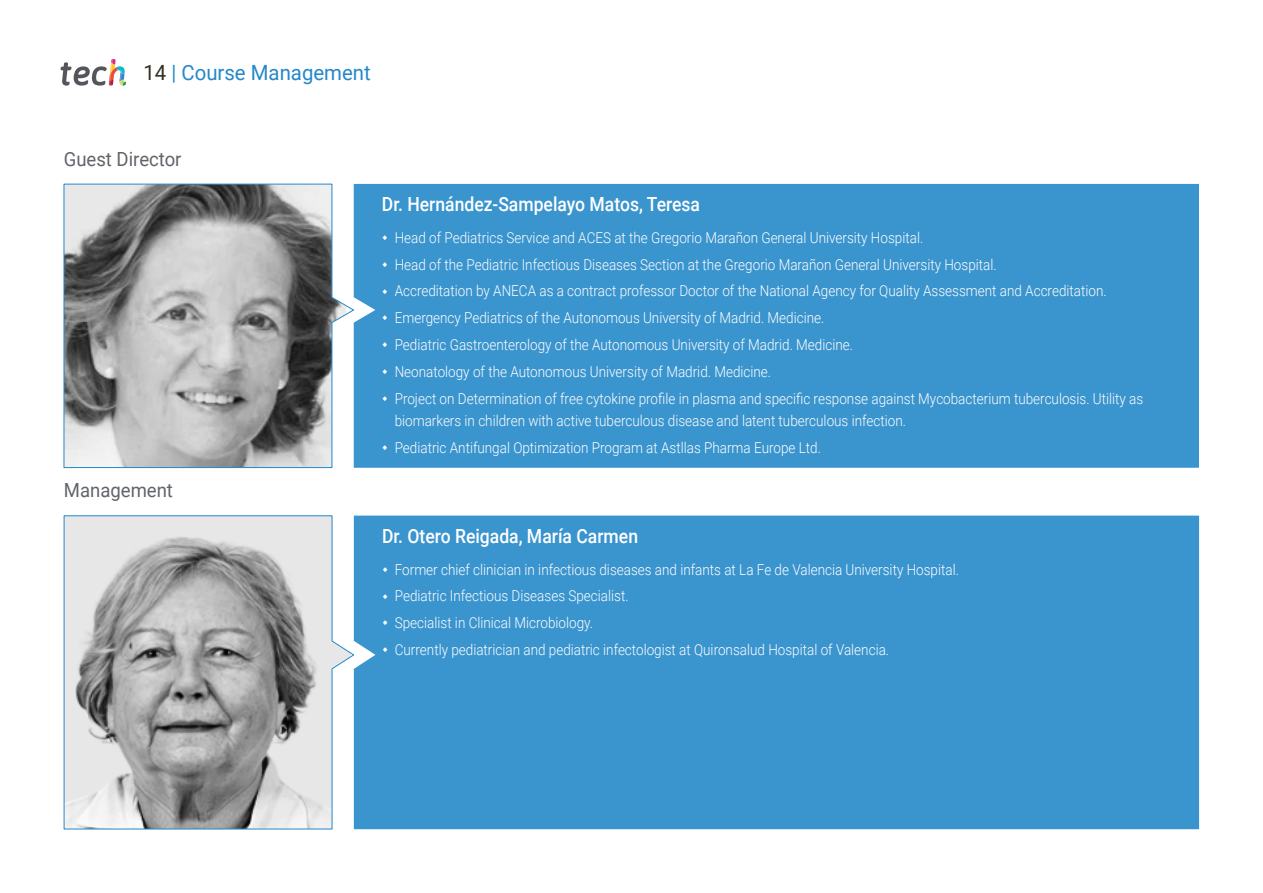
<style>
.page{position:relative;width:1263px;height:893px;background:#fff}
.page>*{position:absolute;margin:0;border:0;box-sizing:border-box;transform-origin:0 0}
.t1{font:21px "Roboto";color:#2488c9}
.t2{font:500 19.5px "Roboto";color:#fff;scale:.9 1}
.t3{font:19.5px "Roboto";color:#61646a;scale:.95 1}
.t4{font:300 15px/26.7px "Roboto";color:#fff;scale:.9 1}
.s1{color:#312e20}
</style>
<div class="page">
<svg style="left:61px;top:59px;width:65px;height:27px"></svg>
<div style="left:354px;top:184px;width:845px;height:284px;background:#3a94ce"></div>
<div style="left:354px;top:516px;width:845px;height:313px;background:#3a94ce"></div>
<svg style="left:64px;top:184px;width:290px;height:284px;background:#9d9fa1"></svg>
<svg style="left:64px;top:515px;width:290px;height:314px;background:#b8b9ba"></svg>
<svg style="left:383px;top:235px;width:4px;height:5px"></svg>
<svg style="left:383px;top:262px;width:4px;height:5px"></svg>
<svg style="left:383px;top:289px;width:4px;height:5px"></svg>
<svg style="left:383px;top:316px;width:4px;height:5px"></svg>
<svg style="left:383px;top:342px;width:4px;height:5px"></svg>
<svg style="left:383px;top:369px;width:4px;height:5px"></svg>
<svg style="left:383px;top:396px;width:4px;height:5px"></svg>
<svg style="left:383px;top:445px;width:4px;height:5px"></svg>
<svg style="left:383px;top:567px;width:4px;height:5px"></svg>
<svg style="left:383px;top:594px;width:4px;height:5px"></svg>
<svg style="left:383px;top:620px;width:4px;height:5px"></svg>
<svg style="left:383px;top:647px;width:4px;height:5px"></svg>
<h1 class="t1" style="left:144px;top:57px;width:229px"><span class="s1">14</span> | Course Management</h1>
<h2 class="t3" style="left:64px;top:145px;width:125px">Guest Director</h2>
<h2 class="t3" style="left:64px;top:477px;width:116px">Management</h2>
<h2 class="t2" style="left:382px;top:191px;width:355px">Dr. Hernández-Sampelayo Matos, Teresa</h2>
<p class="t4" style="left:395px;top:224px;width:833px">Head of Pediatrics Service and ACES at the Gregorio Marañon General University Hospital.<br>Head of the Pediatric Infectious Diseases Section at the Gregorio Marañon General University Hospital.<br>Accreditation by ANECA as a contract professor Doctor of the National Agency for Quality Assessment and Accreditation.<br>Emergency Pediatrics of the Autonomous University of Madrid. Medicine.<br>Pediatric Gastroenterology of the Autonomous University of Madrid. Medicine.<br>Neonatology of the Autonomous University of Madrid. Medicine.<br>Project on Determination of free cytokine profile in plasma and specific response against Mycobacterium tuberculosis. Utility as</p>
<p class="t4" style="left:395px;top:407px;width:570px">biomarkers in children with active tuberculous disease and latent tuberculous infection.<br>Pediatric Antifungal Optimization Program at Astllas Pharma Europe Ltd.</p>
<h2 class="t2" style="left:382px;top:522px;width:286px">Dr. Otero Reigada, María Carmen</h2>
<p class="t4" style="left:395px;top:555px;width:628px">Former chief clinician in infectious diseases and infants at La Fe de Valencia University Hospital.<br>Pediatric Infectious Diseases Specialist.<br>Specialist in Clinical Microbiology.<br>Currently pediatrician and pediatric infectologist at Quironsalud Hospital of Valencia.</p>
</div>
